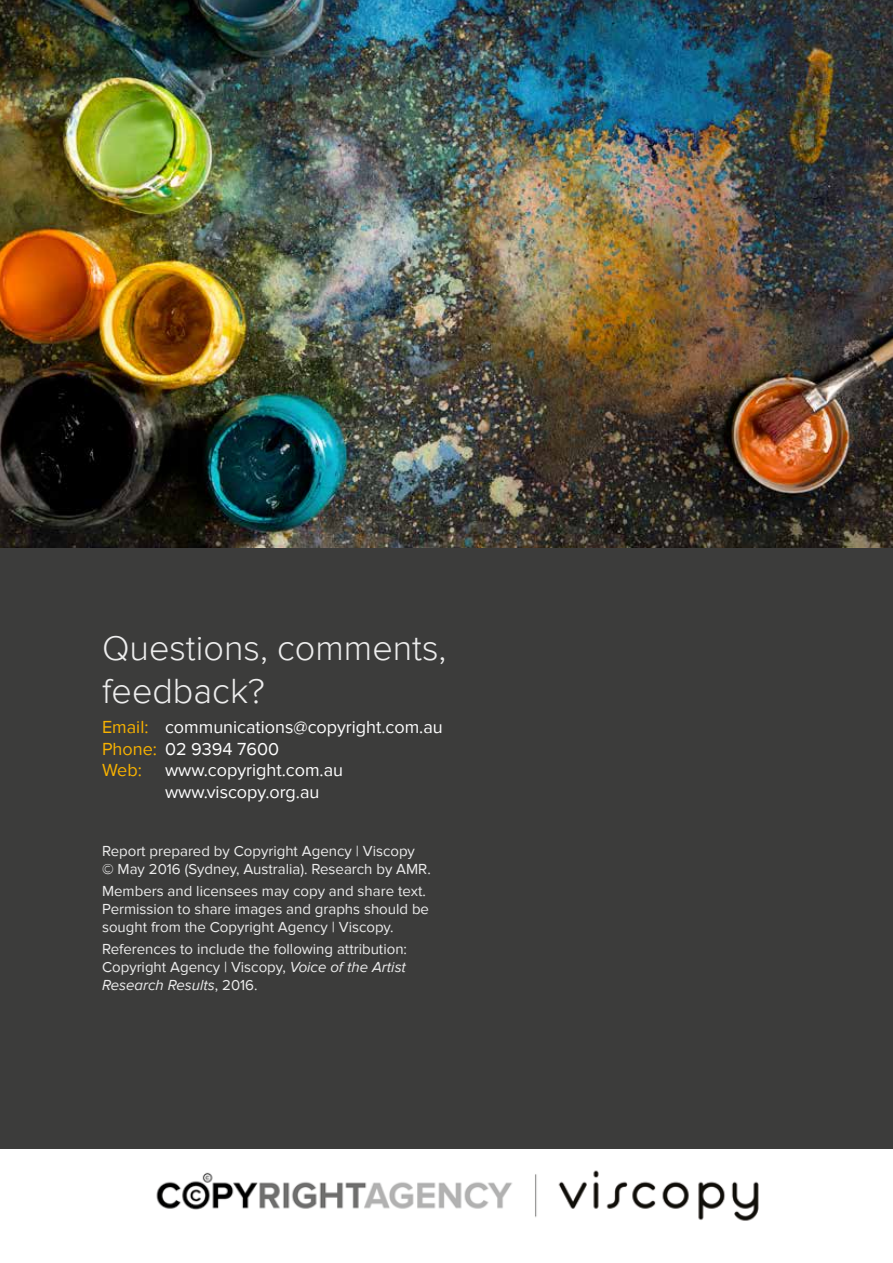
<style>
.page{position:relative;width:893px;height:1263px;background:#fff}
.page>*{position:absolute;margin:0;border:0;box-sizing:border-box;transform-origin:0 0}
.t1{font:300 36px/43.2px "Proxima Nova";color:#ededed}
.t2{font:18px/21.6px "Proxima Nova";color:#fff}
.t3{font:15px/18px "Proxima Nova";color:#ededed}
.s1{color:#f8b200}
.s2{font-style:italic}
</style>
<div class="page">
<div style="left:0;top:525px;width:893px;height:624px;background:#3c3c3b"></div>
<img style="left:0;top:0;width:893px;height:548px">
<img style="left:156px;top:1170px;width:603px;height:51px">
<h1 class="t1" style="left:102px;top:627px;width:346px">Questions, comments, feedback?</h1>
<p class="t2" style="left:102px;top:717px;width:342px"><span class="s1">Email:</span> communications@copyright.com.au<br><span class="s1">Phone:</span> 02 9394 7600<br><span class="s1">Web:</span></p>
<p class="t2" style="left:165px;top:760px;width:180px">www.copyright.com.au www.viscopy.org.au</p>
<p class="t3" style="left:102px;top:842px;width:330px">Report prepared by Copyright Agency | Viscopy<br>© May 2016 (Sydney, Australia). Research by AMR.</p>
<p class="t3" style="left:102px;top:882px;width:329px">Members and licensees may copy and share text.<br>Permission to share images and graphs should be sought from the Copyright Agency | Viscopy.</p>
<p class="t3" style="left:102px;top:940px;width:306px;text-align:justify">References to include the following attribution:<br>Copyright Agency | Viscopy, <span class="s2">Voice of the Artist Research Results</span>, 2016.</p>
</div>
